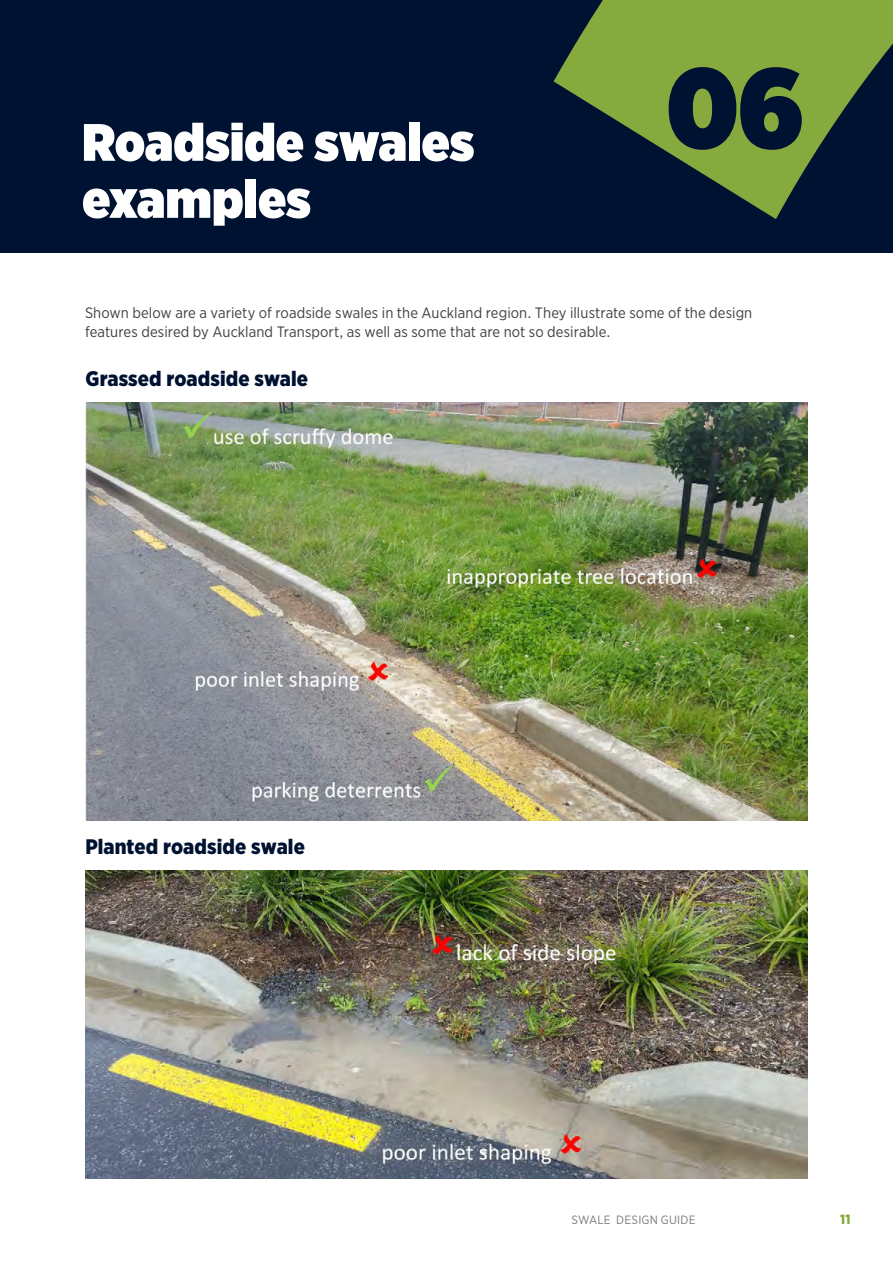
<style>
.page{position:relative;width:893px;height:1263px;background:#fff}
.page>*{position:absolute;margin:0;border:0;box-sizing:border-box;transform-origin:0 0}
.t1{font:900 113.4px "Gotham Narrow";color:#001231}
.t2{font:900 52.5px/57px "Gotham Narrow";color:#fff}
.t3{font:900 21px "Gotham Narrow";letter-spacing:.005em;color:#001231}
.t4{font:15px/18.8px "Gotham Narrow";letter-spacing:.005em;color:#414042}
.t5{font:900 13.5px "Gotham Narrow";color:#87aa3e}
.t6{font:12px "Gotham Narrow";letter-spacing:.02em;color:#414042}
</style>
<div class="page">
<img style="left:85px;top:403px;width:723px;height:417px">
<img style="left:85px;top:871px;width:723px;height:308px">
<div style="left:0;top:0;width:893px;height:253px;background:#001231"></div>
<svg style="left:554px;top:0;width:339px;height:219px;fill:#87aa3e"></svg>
<h2 class="t2" style="left:82px;top:113px;width:394px">Roadside swales examples</h2>
<h1 class="t1" style="left:666px;top:31px;width:140px">06</h1>
<p class="t4" style="left:85px;top:303px;width:669px">Shown below are a variety of roadside swales in the Auckland region. They illustrate some of the design features desired by Auckland Transport, as well as some that are not so desirable.</p>
<h3 class="t3" style="left:85px;top:364px;width:224px">Grassed roadside swale</h3>
<h3 class="t3" style="left:85px;top:832px;width:221px">Planted roadside swale</h3>
<p class="t6" style="left:571px;top:1212px;width:126px">SWALE DESIGN GUIDE</p>
<p class="t5" style="left:840px;top:1210px;width:12px">11</p>
</div>
